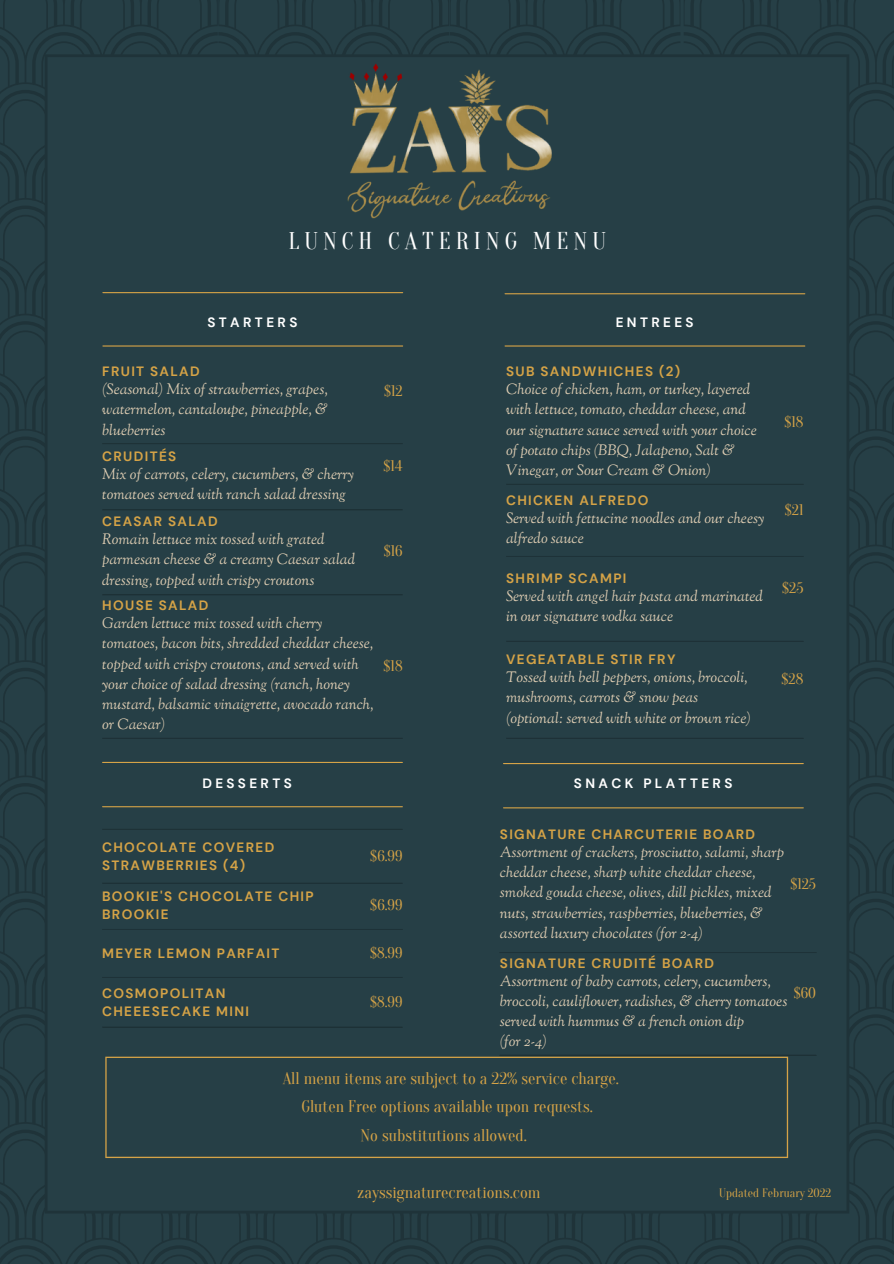
<style>
.page{position:relative;width:894px;height:1264px;background:#fff}
.page>*{position:absolute;margin:0;border:0;box-sizing:border-box;transform-origin:0 0}
.t1{font:23.7px "Oranienbaum";letter-spacing:.21em;color:#fff}
.t2{font:16.5px "Oranienbaum";color:#d5a347}
.t3{font:italic 15px/20.2px "Sorts Mill Goudy";color:#ddccb2}
.t4{font:15px "Oranienbaum";color:#d5a347}
.t5{font:700 13.5px/18px "DM Sans";letter-spacing:.1em;color:#d5a347}
.t6{font:700 13.5px "DM Sans";letter-spacing:.25em;color:#fff}
.t7{font:12px "Oranienbaum";color:#d5a347}
</style>
<div class="page">
<svg style="left:0;top:0;width:218px;height:346px;background:#243c43"></svg>
<svg style="left:218px;top:0;width:231px;height:54px;background:#243c43"></svg>
<svg style="left:449px;top:0;width:231px;height:54px;background:#243c43"></svg>
<svg style="left:683px;top:0;width:210px;height:346px;background:#243c43"></svg>
<svg style="left:0;top:346px;width:45px;height:347px;background:#243c43"></svg>
<svg style="left:849px;top:346px;width:44px;height:347px;background:#243c43"></svg>
<svg style="left:0;top:693px;width:45px;height:346px;background:#243c43"></svg>
<svg style="left:849px;top:693px;width:44px;height:346px;background:#243c43"></svg>
<svg style="left:0;top:1039px;width:218px;height:224px;background:#243c43"></svg>
<svg style="left:218px;top:1213px;width:231px;height:50px;background:#243c43"></svg>
<svg style="left:449px;top:1213px;width:231px;height:50px;background:#243c43"></svg>
<svg style="left:683px;top:1039px;width:210px;height:224px;background:#243c43"></svg>
<div style="left:46px;top:56px;width:801px;height:1156px;background:#263f46"></div>
<hr style="left:45px;top:57px;width:2px;height:1153px;background:#1f3339">
<hr style="left:846px;top:57px;width:3px;height:1153px;background:#1f3339">
<hr style="left:47px;top:1210px;width:799px;height:3px;background:#1f3339">
<hr style="left:47px;top:54px;width:799px;height:3px;background:#1f3339">
<hr style="left:102px;top:829px;width:300px;height:1px;background:#1f3339">
<hr style="left:102px;top:882px;width:300px;height:1px;background:#1f3339">
<hr style="left:102px;top:929px;width:300px;height:1px;background:#1f3339">
<hr style="left:102px;top:977px;width:300px;height:1px;background:#1f3339">
<hr style="left:102px;top:1026px;width:300px;height:1px;background:#1f3339">
<hr style="left:102px;top:443px;width:300px;height:1px;background:#1f3339">
<hr style="left:102px;top:509px;width:300px;height:1px;background:#1f3339">
<hr style="left:102px;top:594px;width:300px;height:1px;background:#1f3339">
<hr style="left:102px;top:738px;width:300px;height:1px;background:#1f3339">
<hr style="left:103px;top:345px;width:299px;height:1px;background:#d5a347">
<hr style="left:505px;top:345px;width:299px;height:1px;background:#d5a347">
<hr style="left:103px;top:292px;width:299px;height:1px;background:#d5a347">
<hr style="left:505px;top:293px;width:299px;height:1px;background:#d5a347">
<svg style="left:105px;top:1056px;width:682px;height:101px"></svg>
<img style="left:347px;top:63px;width:205px;height:156px">
<hr style="left:506px;top:484px;width:297px;height:1px;background:#1f3339">
<hr style="left:506px;top:556px;width:297px;height:1px;background:#1f3339">
<hr style="left:506px;top:641px;width:297px;height:1px;background:#1f3339">
<hr style="left:506px;top:738px;width:297px;height:1px;background:#1f3339">
<hr style="left:103px;top:806px;width:299px;height:1px;background:#d5a347">
<hr style="left:103px;top:762px;width:299px;height:1px;background:#d5a347">
<hr style="left:503px;top:763px;width:300px;height:1px;background:#d5a347">
<hr style="left:503px;top:807px;width:300px;height:1px;background:#d5a347">
<hr style="left:500px;top:952px;width:315px;height:1px;background:#1f3339">
<hr style="left:500px;top:1054px;width:315px;height:1px;background:#1f3339">
<p class="t1" style="left:288px;top:228px;width:319px">LUNCH CATERING MENU</p>
<p class="t6" style="left:207px;top:313px;width:91px">STARTERS</p>
<p class="t6" style="left:615px;top:313px;width:79px">ENTREES</p>
<p class="t5" style="left:102px;top:362px;width:99px">FRUIT SALAD</p>
<p class="t3" style="left:102px;top:380px;width:227px;text-align:justify">(Seasonal) Mix of strawberries, grapes, watermelon, cantaloupe, pineapple, &amp; blueberries</p>
<p class="t4" style="left:384px;top:383px;width:20px">$12</p>
<p class="t5" style="left:102px;top:447px;width:76px">CRUDITÉS</p>
<p class="t3" style="left:102px;top:465px;width:253px">Mix of carrots, celery, cucumbers, &amp; cherry tomatoes served with ranch salad dressing</p>
<p class="t4" style="left:383px;top:457px;width:21px">$14</p>
<p class="t5" style="left:102px;top:512px;width:117px">CEASAR SALAD</p>
<p class="t3" style="left:102px;top:530px;width:254px">Romain lettuce mix tossed with grated parmesan cheese &amp; a creamy Caesar salad dressing, topped with crispy croutons</p>
<p class="t5" style="left:102px;top:596px;width:108px">HOUSE SALAD</p>
<p class="t3" style="left:102px;top:614px;width:273px">Garden lettuce mix tossed with cherry tomatoes, bacon bits, shredded cheddar cheese, topped with crispy croutons, and served with your choice of salad dressing (ranch, honey mustard, balsamic vinaigrette, avocado ranch, or Caesar)</p>
<p class="t4" style="left:384px;top:543px;width:20px">$16</p>
<p class="t4" style="left:383px;top:657px;width:21px">$18</p>
<p class="t5" style="left:506px;top:362px;width:176px">SUB SANDWHICHES (2)</p>
<p class="t3" style="left:506px;top:380px;width:252px">Choice of chicken, ham, or turkey, layered with lettuce, tomato, cheddar cheese, and our signature sauce served with your choice of potato chips (BBQ, Jalapeno, Salt &amp; Vinegar, or Sour Cream &amp; Onion)</p>
<p class="t5" style="left:506px;top:491px;width:144px">CHICKEN ALFREDO</p>
<p class="t3" style="left:506px;top:509px;width:259px">Served with fettucine noodles and our cheesy alfredo sauce</p>
<p class="t5" style="left:506px;top:569px;width:122px">SHRIMP SCAMPI</p>
<p class="t3" style="left:506px;top:587px;width:258px">Served with angel hair pasta and marinated in our signature vodka sauce</p>
<p class="t5" style="left:506px;top:650px;width:171px">VEGEATABLE STIR FRY</p>
<p class="t3" style="left:506px;top:668px;width:243px">Tossed with bell peppers, onions, broccoli, mushrooms, carrots &amp; snow peas</p>
<p class="t3" style="left:506px;top:709px;width:246px">(optional: served with white or brown rice)</p>
<p class="t4" style="left:784px;top:413px;width:21px">$18</p>
<p class="t4" style="left:784px;top:501px;width:20px">$21</p>
<p class="t4" style="left:782px;top:579px;width:23px">$25</p>
<p class="t4" style="left:781px;top:671px;width:23px">$28</p>
<p class="t6" style="left:202px;top:775px;width:91px">DESSERTS</p>
<p class="t6" style="left:573px;top:775px;width:160px">SNACK PLATTERS</p>
<p class="t5" style="left:102px;top:838px;width:174px">CHOCOLATE COVERED<br>STRAWBERRIES (4)</p>
<p class="t4" style="left:370px;top:847px;width:34px">$6.99</p>
<p class="t5" style="left:102px;top:887px;width:213px">BOOKIE'S CHOCOLATE CHIP<br>BROOKIE</p>
<p class="t4" style="left:370px;top:897px;width:34px">$6.99</p>
<p class="t5" style="left:102px;top:944px;width:179px">MEYER LEMON PARFAIT</p>
<p class="t4" style="left:370px;top:944px;width:34px">$8.99</p>
<p class="t5" style="left:102px;top:984px;width:148px">COSMOPOLITAN<br>CHEEESECAKE MINI</p>
<p class="t4" style="left:370px;top:993px;width:34px">$8.99</p>
<p class="t5" style="left:500px;top:825px;width:257px">SIGNATURE CHARCUTERIE BOARD</p>
<p class="t3" style="left:500px;top:843px;width:286px">Assortment of crackers, prosciutto, salami, sharp cheddar cheese, sharp white cheddar cheese, smoked gouda cheese, olives, dill pickles, mixed nuts, strawberries, raspberries, blueberries, &amp; assorted luxury chocolates (for 2-4)</p>
<p class="t4" style="left:790px;top:876px;width:27px">$125</p>
<p class="t5" style="left:500px;top:954px;width:216px">SIGNATURE CRUDITÉ BOARD</p>
<p class="t3" style="left:500px;top:971px;width:289px">Assortment of baby carrots, celery, cucumbers, broccoli, cauliflower, radishes, &amp; cherry tomatoes served with hummus &amp; a french onion dip</p>
<p class="t3" style="left:500px;top:1032px;width:48px">(for 2-4)</p>
<p class="t4" style="left:793px;top:984px;width:24px">$60</p>
<p class="t2" style="left:282px;top:1069px;width:337px">All menu items are subject to a 22% service charge.</p>
<p class="t2" style="left:301px;top:1097px;width:293px">Gluten Free options available upon requests.</p>
<p class="t2" style="left:360px;top:1125px;width:168px">No substitutions allowed.</p>
<p class="t2" style="left:357px;top:1183px;width:185px">zayssignaturecreations.com</p>
<p class="t7" style="left:719px;top:1186px;width:113px">Updated February 2022</p>
</div>
